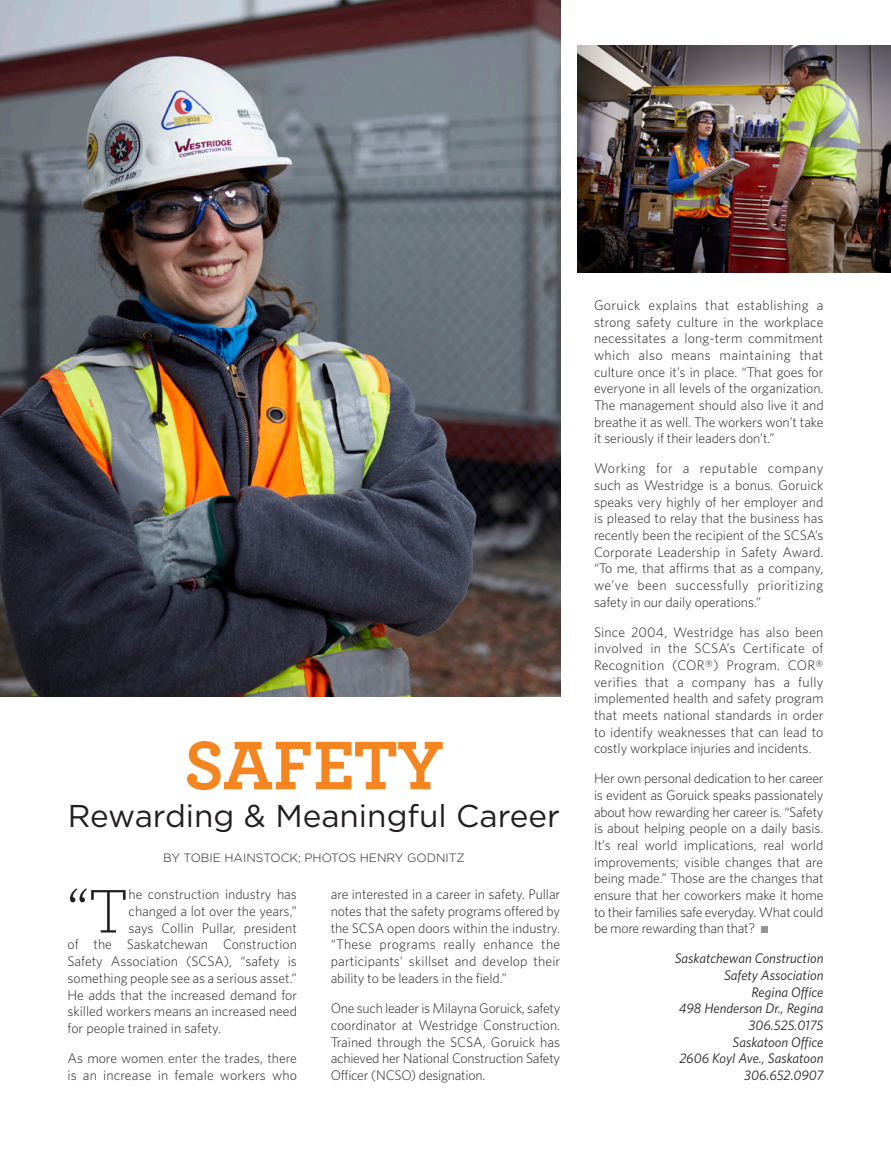
<style>
.page{position:relative;width:891px;height:1161px;background:#fff}
.page>*{position:absolute;margin:0;border:0;box-sizing:border-box;transform-origin:0 0}
.Headline{font:700 72px "Archer Pro";letter-spacing:-.01em;color:#f58520}
.Drop_Cap{font:300 64.5px "Archer Pro";color:#231f20}
.Sub_head{font:31.5px "Gotham";color:#231f20}
.Body{font:300 13.8px/16.6px "Whitney";letter-spacing:-.005em;color:#231f20;text-align:justify}
.Drop_Cap-2{font:300 13.8px "Whitney";color:#231f20}
.Contact_info{font:italic 13.8px/16.6px "Whitney";color:#231f20;text-align:right}
.By-line{font:300 12px "Gotham";color:#231f20}
</style>
<div class="page">
<img style="left:577px;top:46px;width:314px;height:227px">
<img style="left:0;top:0;width:560px;height:697px">
<div style="left:761px;top:927px;width:7px;height:6px;background:#939598"></div>
<p class="Headline" style="left:184px;top:709px;width:261px">SAFETY</p>
<p class="Sub_head" style="left:68px;top:799px;width:494px">Rewarding &amp; Meaningful Career</p>
<p class="By-line" style="left:163px;top:851px;width:303px">BY TOBIE HAINSTOCK; PHOTOS HENRY GODNITZ</p>
<p class="Drop_Cap" style="left:68px;top:869px;width:63px">“T</p>
<p class="Drop_Cap-2" style="left:129px;top:886px;width:170px">he construction industry has</p>
<p class="Body" style="left:331px;top:886px;width:231px">are interested in a career in safety. Pullar notes that the safety programs offered by the SCSA open doors within the industry. “These programs really enhance the participants’ skillset and develop their ability to be leaders in the field.”</p>
<p class="Body" style="left:331px;top:1000px;width:231px">One such leader is Milayna Goruick, safety coordinator at Westridge Construction.<br>Trained through the SCSA, Goruick has achieved her National Construction Safety Officer (NCSO) designation.</p>
<p class="Drop_Cap-2" style="left:129px;top:903px;width:170px">changed a lot over the years,”</p>
<p class="Drop_Cap-2" style="left:129px;top:920px;width:170px">says Collin Pullar, president</p>
<p class="Drop_Cap-2" style="left:68px;top:936px;width:231px">of the Saskatchewan Construction</p>
<p class="Drop_Cap-2" style="left:68px;top:953px;width:231px">Safety Association (SCSA), “safety is</p>
<p class="Drop_Cap-2" style="left:68px;top:970px;width:231px">something people see as a serious asset.”</p>
<p class="Drop_Cap-2" style="left:68px;top:987px;width:231px">He adds that the increased demand for</p>
<p class="Drop_Cap-2" style="left:68px;top:1003px;width:231px">skilled workers means an increased need</p>
<p class="Drop_Cap-2" style="left:68px;top:1020px;width:155px">for people trained in safety.</p>
<p class="Body" style="left:68px;top:1050px;width:231px">As more women enter the trades, there is an increase in female workers who</p>
<p class="Body" style="left:594px;top:297px;width:231px">Goruick explains that establishing a strong safety culture in the workplace necessitates a long-term commitment which also means maintaining that culture once it’s in place. “That goes for everyone in all levels of the organization.<br>The management should also live it and breathe it as well. The workers won’t take it seriously if their leaders don’t.”</p>
<p class="Body" style="left:594px;top:460px;width:231px">Working for a reputable company such as Westridge is a bonus. Goruick speaks very highly of her employer and is pleased to relay that the business has recently been the recipient of the SCSA’s Corporate Leadership in Safety Award. “To me, that affirms that as a company, we’ve been successfully prioritizing safety in our daily operations.”</p>
<p class="Body" style="left:594px;top:623px;width:231px">Since 2004, Westridge has also been involved in the SCSA’s Certificate of Recognition (COR®) Program. COR® verifies that a company has a fully implemented health and safety program that meets national standards in order to identify weaknesses that can lead to costly workplace injuries and incidents.</p>
<p class="Body" style="left:594px;top:770px;width:231px">Her own personal dedication to her career is evident as Goruick speaks passionately about how rewarding her career is. “Safety is about helping people on a daily basis.<br>It’s real world implications, real world improvements; visible changes that are being made.” Those are the changes that ensure that her coworkers make it home to their families safe everyday. What could be more rewarding than that?</p>
<p class="Contact_info" style="left:675px;top:950px;width:150px">Saskatchewan Construction<br>Safety Association</p>
<p class="Contact_info" style="left:751px;top:983px;width:74px">Regina Office</p>
<p class="Contact_info" style="left:679px;top:1000px;width:146px">498 Henderson Dr., Regina</p>
<p class="Contact_info" style="left:749px;top:1017px;width:76px">306.525.0175</p>
<p class="Contact_info" style="left:733px;top:1033px;width:92px">Saskatoon Office</p>
<p class="Contact_info" style="left:679px;top:1050px;width:146px">2606 Koyl Ave., Saskatoon</p>
<p class="Contact_info" style="left:744px;top:1067px;width:81px">306.652.0907</p>
</div>
